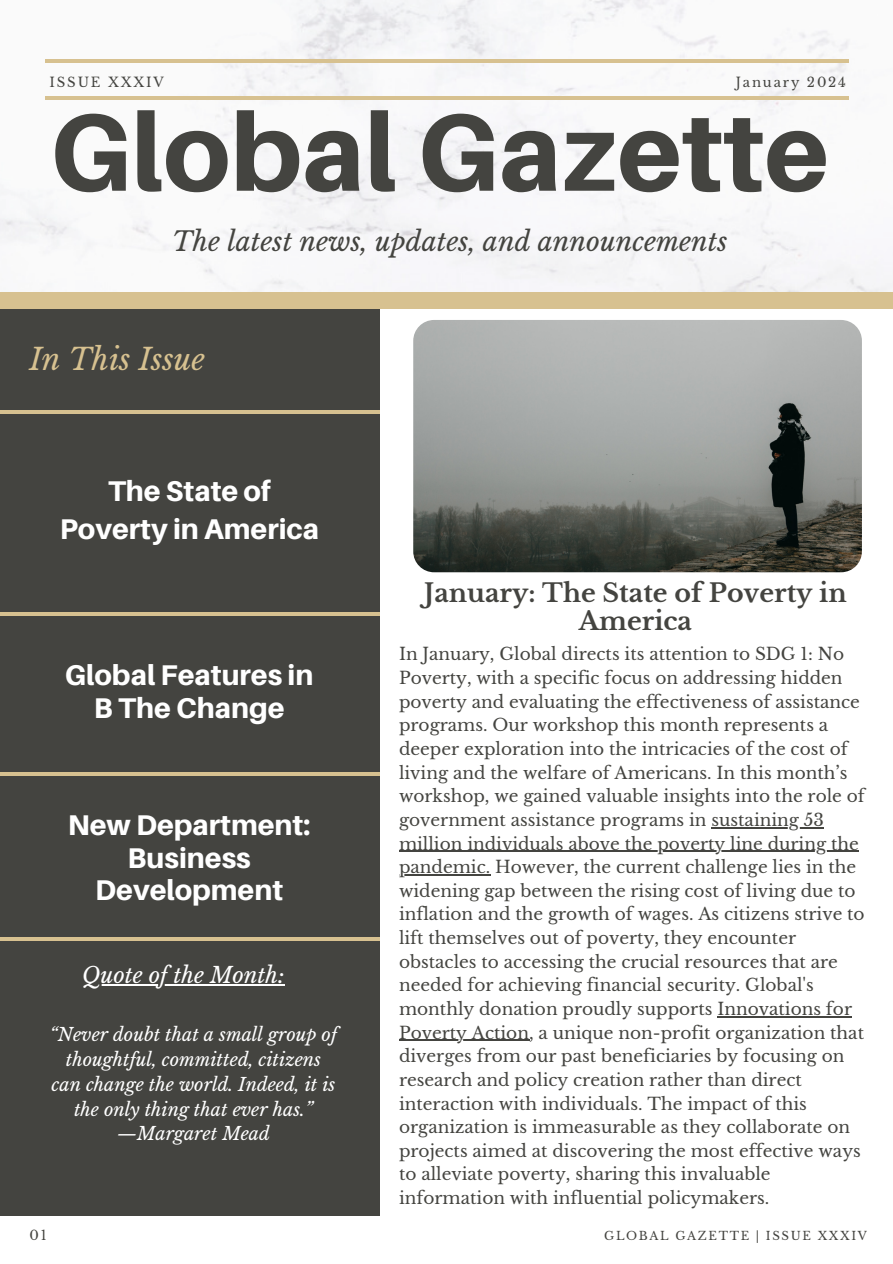
<style>
.page{position:relative;width:893px;height:1264px;background:#fff}
.page>*{position:absolute;margin:0;border:0;box-sizing:border-box;transform-origin:0 0}
.t1{font:800 109.5px "Aileron";color:#444440}
.t2{font:italic 29.7px "Libre Baskerville";color:#d7c190}
.t3{font:800 28.5px/32.7px "Aileron";color:#fff;text-align:center}
.t4{font:italic 26.55px "Libre Baskerville";color:#444440}
.t5{font:700 25.2px/28.2px "Libre Baskerville";color:#444440;text-align:center}
.t6{font:italic 21.9px "Libre Baskerville";color:#fff}
.t7{font:italic 18px/24.8px "Libre Baskerville";color:#fff;text-align:center}
.t8{font:16.95px/23.7px "Libre Baskerville";color:#444440}
.t9{font:13.2px "Libre Baskerville";letter-spacing:.14em;color:#444440}
.t10{font:11.7px "Libre Baskerville";letter-spacing:.14em;color:#444440}
</style>
<div class="page">
<div style="left:0;top:304px;width:379px;height:911px;background:#444440"></div>
<hr style="left:0;top:612px;width:379px;height:4px;background:#d7c190">
<hr style="left:0;top:772px;width:379px;height:3px;background:#d7c190">
<hr style="left:0;top:937px;width:379px;height:3px;background:#d7c190">
<hr style="left:0;top:410px;width:379px;height:3px;background:#d7c190">
<div style="left:0;top:292px;width:892px;height:17px;background:#d7c190"></div>
<hr style="left:45px;top:96px;width:803px;height:3px;background:#d7c190">
<hr style="left:45px;top:59px;width:803px;height:4px;background:#d7c190">
<img style="left:413px;top:320px;width:448px;height:252px;border-radius:21px">
<hr style="left:82px;top:984px;width:196px;height:1px;background:#fff">
<hr style="left:711px;top:827px;width:112px;height:1px;background:#444440">
<hr style="left:399px;top:850px;width:459px;height:1px;background:#444440">
<hr style="left:399px;top:874px;width:91px;height:1px;background:#444440">
<hr style="left:717px;top:1016px;width:135px;height:1px;background:#444440">
<hr style="left:399px;top:1039px;width:130px;height:1px;background:#444440">
<h1 class="t9" style="left:50px;top:74px;width:116px">ISSUE XXXIV</h1>
<h1 class="t9" style="left:735px;top:74px;width:112px">January 2024</h1>
<h1 class="t1" style="left:50px;top:84px;width:780px">Global Gazette</h1>
<h1 class="t4" style="left:172px;top:226px;width:557px">The latest news, updates, and announcements</h1>
<h2 class="t2" style="left:30px;top:341px;width:177px">In This Issue</h2>
<p class="t3" style="left:60px;top:471px;width:261px;line-height:38.2px">The State of<br>Poverty in America</p>
<h1 class="t3" style="left:65px;top:658px;width:250px">Global Features in<br>B The Change</h1>
<p class="t3" style="left:68px;top:808px;width:244px">New Department:<br>Business<br>Development</p>
<h6 class="t6" style="left:82px;top:962px;width:204px">Quote of the Month:</h6>
<h6 class="t7" style="left:50px;top:1022px;width:288px">“Never doubt that a small group of thoughtful, committed, citizens can change the world. Indeed, it is the only thing that ever has.” —Margaret Mead</h6>
<h5 class="t9" style="left:30px;top:1226px;width:19px">01</h5>
<h1 class="t5" style="left:424px;top:579px;width:424px">January: The State of Poverty in<br>America</h1>
<p class="t8" style="left:399px;top:642px;width:467px">In January, Global directs its attention to SDG 1: No Poverty, with a specific focus on addressing hidden poverty and evaluating the effectiveness of assistance programs. Our workshop this month represents a deeper exploration into the intricacies of the cost of living and the welfare of Americans. In this month’s workshop, we gained valuable insights into the role of government assistance programs in sustaining 53 million individuals above the poverty line during the pandemic. However, the current challenge lies in the widening gap between the rising cost of living due to inflation and the growth of wages. As citizens strive to lift themselves out of poverty, they encounter obstacles to accessing the crucial resources that are needed for achieving financial security. Global's monthly donation proudly supports Innovations for Poverty Action, a unique non-profit organization that diverges from our past beneficiaries by focusing on research and policy creation rather than direct interaction with individuals. The impact of this organization is immeasurable as they collaborate on projects aimed at discovering the most effective ways to alleviate poverty, sharing this invaluable information with influential policymakers.</p>
<h3 class="t10" style="left:604px;top:1228px;width:264px">GLOBAL GAZETTE | ISSUE XXXIV</h3>
</div>
